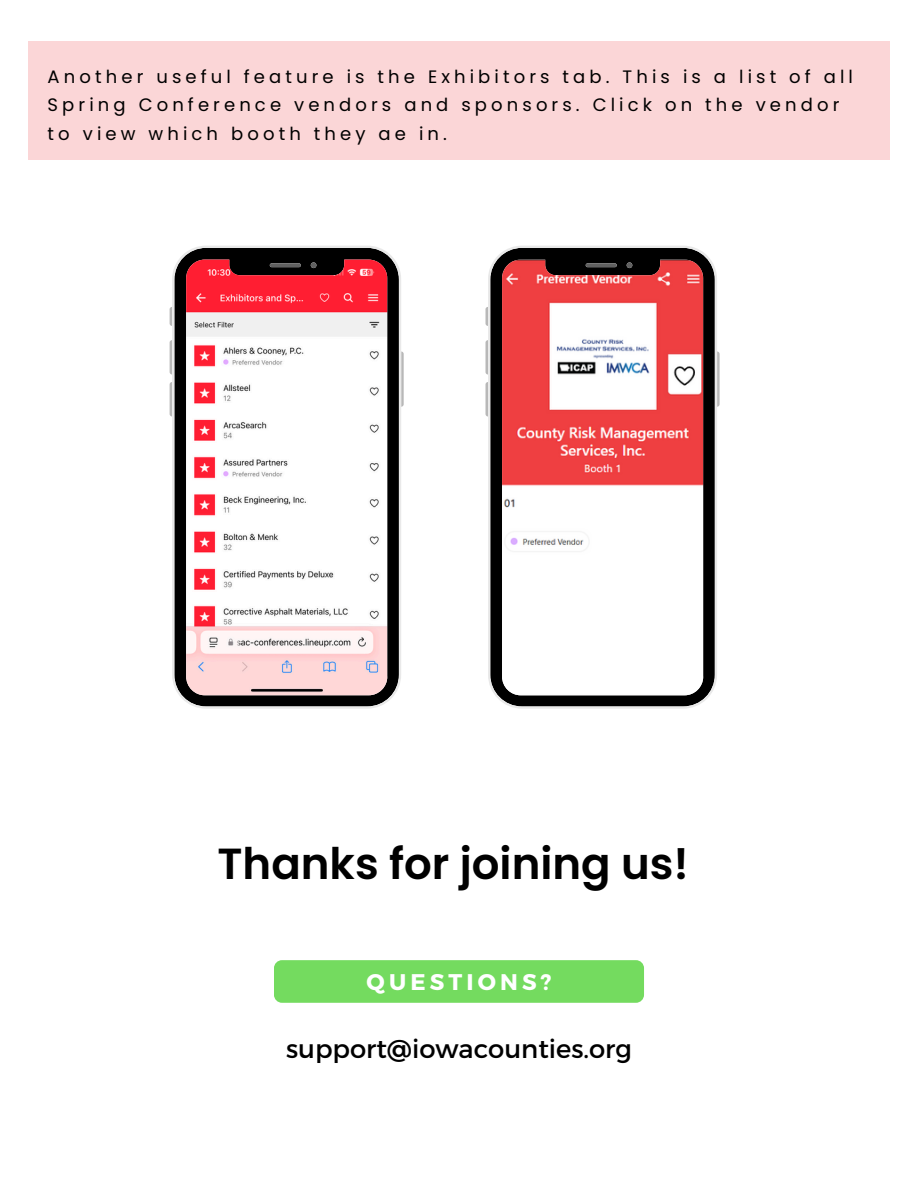
<style>
.page{position:relative;width:918px;height:1188px;background:#fff}
.page>*{position:absolute;margin:0;border:0;box-sizing:border-box;transform-origin:0 0}
.t1{font:600 43.5px "Poppins";color:#000}
.t2{font:25.8px "Montserrat";color:#000}
.t3{font:700 22.65px "Montserrat";letter-spacing:.185em;color:#fff}
.t4{font:18px/28.2px "Poppins";letter-spacing:.23em;color:#000}
</style>
<div class="page">
<svg style="left:170px;top:307px;width:2px;height:19px"></svg>
<svg style="left:170px;top:340px;width:2px;height:35px"></svg>
<svg style="left:170px;top:382px;width:2px;height:35px"></svg>
<svg style="left:401px;top:351px;width:3px;height:56px"></svg>
<svg style="left:172px;top:246px;width:229px;height:463px"></svg>
<div style="left:28px;top:42px;width:862px;height:118px;background:#fbd6d7"></div>
<svg style="left:486px;top:307px;width:2px;height:19px"></svg>
<svg style="left:486px;top:340px;width:2px;height:35px"></svg>
<svg style="left:486px;top:382px;width:2px;height:35px"></svg>
<svg style="left:717px;top:351px;width:3px;height:56px"></svg>
<svg style="left:488px;top:246px;width:229px;height:463px"></svg>
<div style="left:274px;top:960px;width:370px;height:43px;background:#74db5f;border-radius:8px"></div>
<p class="t4" style="left:48px;top:63px;width:807px">Another useful feature is the Exhibitors tab. This is a list of all<br>Spring Conference vendors and sponsors. Click on the vendor to view which booth they ae in.</p>
<h1 class="t1" style="left:218px;top:833px;width:473px">Thanks for joining us!</h1>
<h3 class="t3" style="left:367px;top:967px;width:186px">QUESTIONS?</h3>
<h2 class="t2" style="left:286px;top:1032px;width:347px">support@iowacounties.org</h2>
</div>
